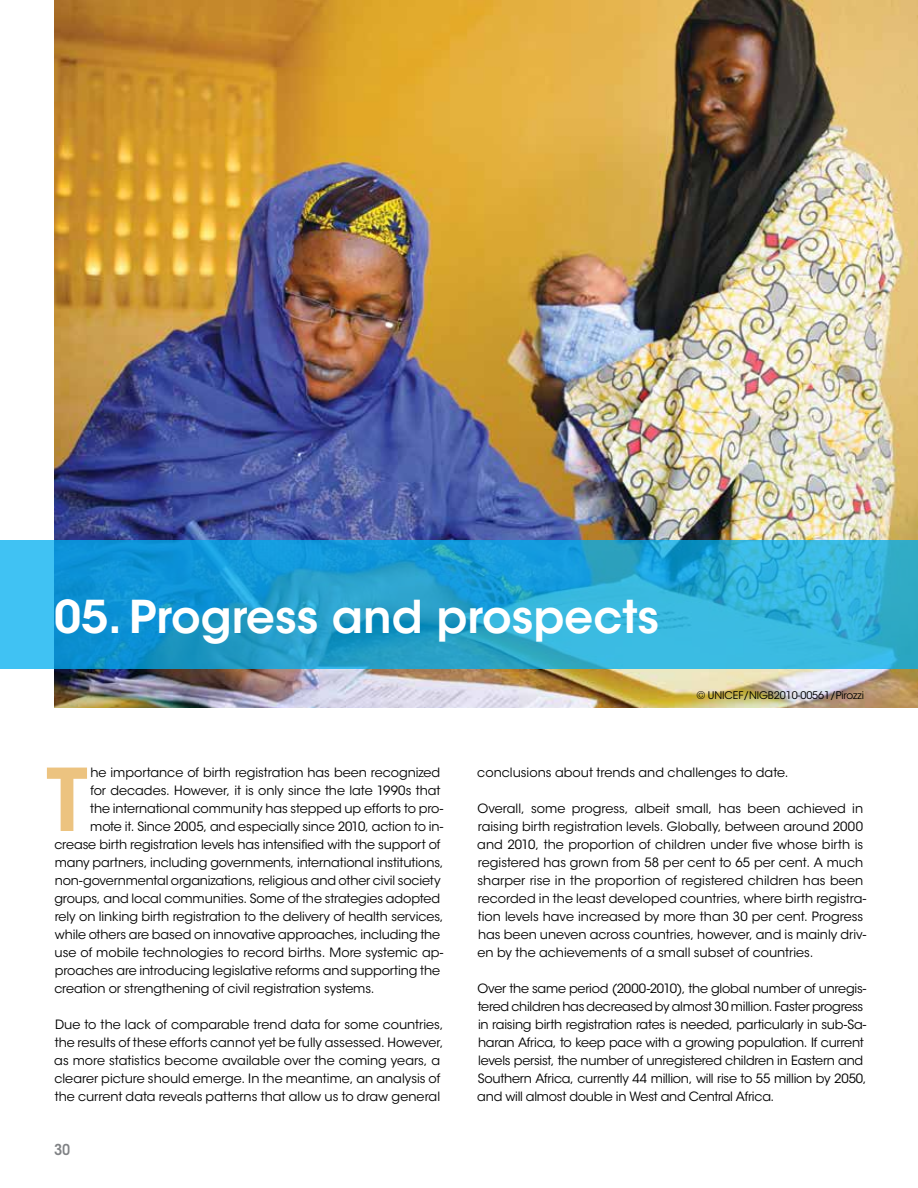
<style>
.page{position:relative;width:918px;height:1188px;background:#fff}
.page>*{position:absolute;margin:0;border:0;box-sizing:border-box;transform-origin:0 0}
.t1{font:600 85.65px "ITC Avant Garde Std";color:#ecc380}
.t2{font:600 45px "ITC Avant Garde Std";color:#fff}
.t3{font:600 condensed 15px "ITC Avant Garde Std";color:#808285}
.t4{font:12.75px/18px "ITC Avant Garde Std";letter-spacing:-.005em;color:#000}
.t5{font:10.5px "ITC Avant Garde Std";letter-spacing:-.01em;color:#000}
</style>
<div class="page">
<img style="left:54px;top:0;width:864px;height:708px">
<svg style="left:0;top:540px;width:918px;height:129px;background:#25a5d5"></svg>
<h2 class="t2" style="left:54px;top:588px;width:607px">05. Progress and prospects</h2>
<p class="t5" style="left:697px;top:689px;width:169px">© UNICEF/NIGB2010-00561/Pirozzi</p>
<h1 class="t1" style="left:46px;top:746px;width:43px">T</h1>
<p class="t4" style="left:90px;top:764px;width:351px">he importance of birth registration has been recognized</p>
<p class="t4" style="left:90px;top:782px;width:352px">for decades. However, it is only since the late 1990s that</p>
<p class="t4" style="left:90px;top:800px;width:355px">the international community has stepped up efforts to pro-</p>
<p class="t4" style="left:90px;top:818px;width:355px">mote it. Since 2005, and especially since 2010, action to in-</p>
<p class="t4" style="left:54px;top:836px;width:388px">crease birth registration levels has intensified with the support of</p>
<p class="t4" style="left:55px;top:854px;width:390px">many partners, including governments, international institutions,</p>
<p class="t4" style="left:55px;top:872px;width:387px">non-governmental organizations, religious and other civil society</p>
<p class="t4" style="left:54px;top:890px;width:387px">groups, and local communities. Some of the strategies adopted</p>
<p class="t4" style="left:55px;top:908px;width:390px">rely on linking birth registration to the delivery of health services,</p>
<p class="t4" style="left:55px;top:926px;width:387px">while others are based on innovative approaches, including the</p>
<p class="t4" style="left:55px;top:944px;width:390px">use of mobile technologies to record births. More systemic ap-</p>
<p class="t4" style="left:55px;top:962px;width:387px">proaches are introducing legislative reforms and supporting the</p>
<p class="t4" style="left:54px;top:980px;width:322px">creation or strengthening of civil registration systems.</p>
<p class="t4" style="left:54px;top:1016px;width:391px">Due to the lack of comparable trend data for some countries, the results of these efforts cannot yet be fully assessed. However, as more statistics become available over the coming years, a clearer picture should emerge. In the meantime, an analysis of the current data reveals patterns that allow us to draw general</p>
<p class="t3" style="left:54px;top:1140px;width:18px">30</p>
<p class="t4" style="left:477px;top:764px;width:313px">conclusions about trends and challenges to date.</p>
<p class="t4" style="left:477px;top:800px;width:391px">Overall, some progress, albeit small, has been achieved in raising birth registration levels. Globally, between around 2000 and 2010, the proportion of children under five whose birth is registered has grown from 58 per cent to 65 per cent. A much sharper rise in the proportion of registered children has been recorded in the least developed countries, where birth registra&shy;tion levels have increased by more than 30 per cent. Progress has been uneven across countries, however, and is mainly driv&shy;en by the achievements of a small subset of countries.</p>
<p class="t4" style="left:477px;top:980px;width:391px">Over the same period (2000-2010), the global number of unregis&shy;tered children has decreased by almost 30 million. Faster progress in raising birth registration rates is needed, particularly in sub-Sa&shy;haran Africa, to keep pace with a growing population. If current levels persist, the number of unregistered children in Eastern and Southern Africa, currently 44 million, will rise to 55 million by 2050, and will almost double in West and Central Africa.</p>
</div>
